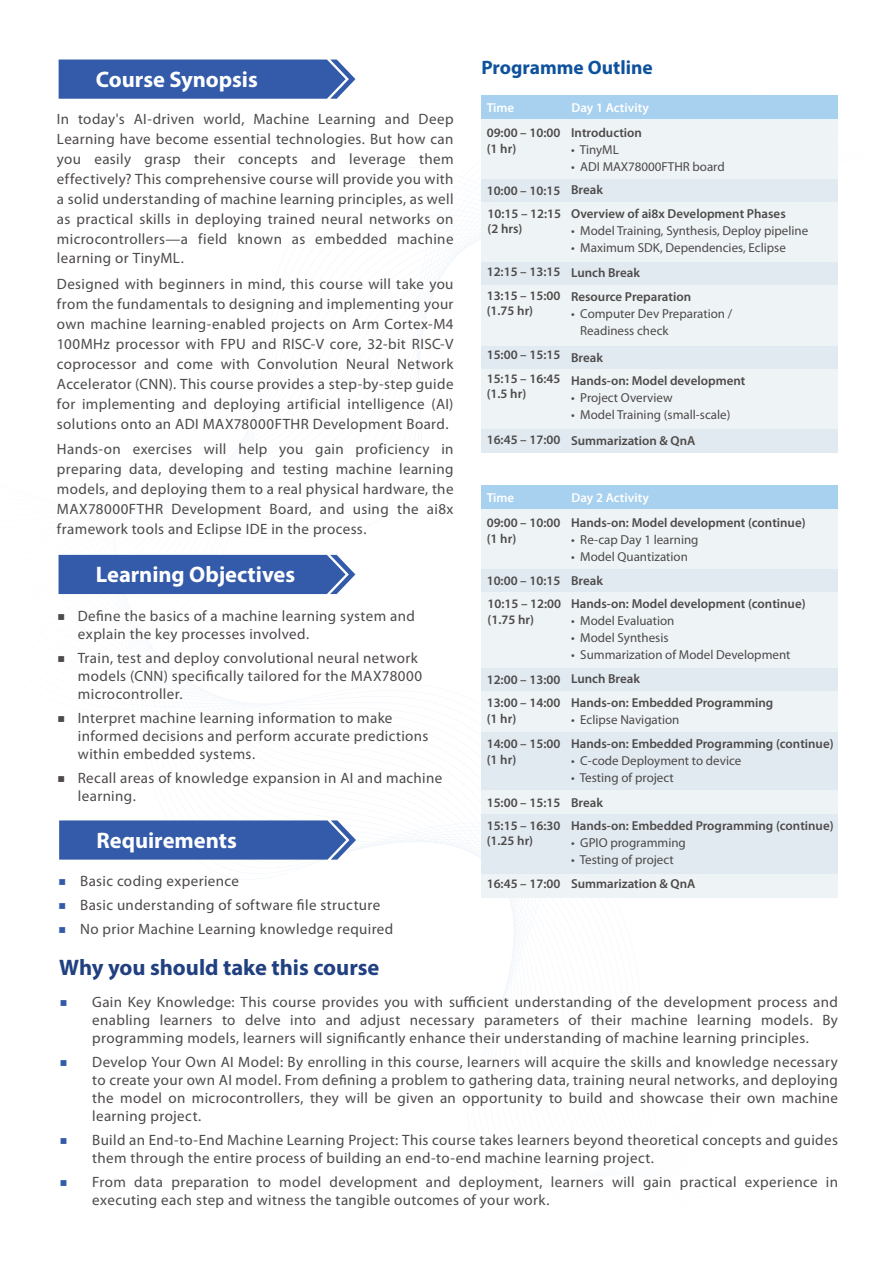
<style>
.page{position:relative;width:893px;height:1263px;background:#fff}
.page>*{position:absolute;margin:0;border:0;box-sizing:border-box;transform-origin:0 0}
.t1{font:700 22.5px "Myriad Pro";letter-spacing:-.005em;color:#fff}
.t2{font:700 22.5px "Myriad Pro";color:#214081}
.t3{font:700 19.5px "Myriad Pro";color:#0e529d}
.t4{font:15px/20px "Myriad Pro";letter-spacing:.025em;color:#4d4a49}
.t5{font:600 13.05px/15.6px "Myriad Pro";color:#4d4a49}
.t6{font:13.05px/17px "Myriad Pro";color:#4d4a49}
.t7{font:600 13.05px "Myriad Pro";color:#fff}
.s1{font-family:"Montserrat"}
.s2{font-family:"Montserrat";color:#335ba9}
</style>
<div class="page">
<div style="left:59px;top:60px;width:296px;height:39px;background:#335ba9"></div>
<svg style="left:58px;top:451px;width:297px;height:241px"></svg>
<svg style="left:59px;top:820px;width:297px;height:40px;background:#3f65ae"></svg>
<div style="left:481px;top:119px;width:357px;height:60px;background:#eef3f6"></div>
<div style="left:481px;top:179px;width:357px;height:23px;background:#e2eaf1"></div>
<div style="left:481px;top:95px;width:357px;height:24px;background:#a8d1f0"></div>
<div style="left:481px;top:202px;width:357px;height:60px;background:#eef3f6"></div>
<div style="left:481px;top:262px;width:357px;height:24px;background:#e2eaf1"></div>
<div style="left:481px;top:286px;width:357px;height:60px;background:#eef3f6"></div>
<div style="left:481px;top:346px;width:357px;height:23px;background:#e2eaf1"></div>
<div style="left:481px;top:369px;width:357px;height:60px;background:#eef3f6"></div>
<div style="left:481px;top:429px;width:357px;height:24px;background:#e2eaf1"></div>
<div style="left:481px;top:509px;width:357px;height:60px;background:#eef3f6"></div>
<div style="left:481px;top:569px;width:357px;height:23px;background:#e2eaf1"></div>
<div style="left:481px;top:592px;width:357px;height:76px;background:#eef3f6"></div>
<div style="left:481px;top:668px;width:357px;height:23px;background:#e2eaf1"></div>
<div style="left:481px;top:691px;width:357px;height:41px;background:#eef3f6"></div>
<div style="left:481px;top:732px;width:357px;height:59px;background:#e2eaf1"></div>
<div style="left:481px;top:814px;width:357px;height:60px;background:#e2eaf1"></div>
<div style="left:481px;top:874px;width:357px;height:23px;background:#eef3f6"></div>
<div style="left:481px;top:791px;width:357px;height:23px;background:#eef3f6"></div>
<div style="left:481px;top:486px;width:357px;height:23px;background:#a8d1f0"></div>
<h1 class="t1" style="left:96px;top:65px;width:163px">Course Synopsis</h1>
<p class="t4" style="left:57px;top:109px;width:398px;text-align:justify">In today's AI-driven world, Machine Learning and Deep Learning have become essential technologies. But how can you easily grasp their concepts and leverage them effectively? This comprehensive course will provide you with a solid understanding of machine learning principles, as well as practical skills in deploying trained neural networks on microcontrollers—a field known as embedded machine learning or TinyML.</p>
<p class="t4" style="left:57px;top:275px;width:398px;text-align:justify">Designed with beginners in mind, this course will take you from the fundamentals to designing and implementing your own machine learning-enabled projects on Arm Cortex-M4<br>100MHz processor with FPU and RISC-V core, 32-bit RISC-V coprocessor and come with Convolution Neural Network Accelerator (CNN). This course provides a step-by-step guide for implementing and deploying artificial intelligence (AI) solutions onto an ADI MAX78000FTHR Development Board.</p>
<p class="t4" style="left:57px;top:440px;width:398px;text-align:justify">Hands-on exercises will help you gain proficiency in preparing data, developing and testing machine learning models, and deploying them to a real physical hardware, the MAX78000FTHR Development Board, and using the ai8x framework tools and Eclipse IDE in the process.</p>
<h1 class="t1" style="left:96px;top:560px;width:201px">Learning Objectives</h1>
<p class="t4" style="left:78px;top:607px;width:338px;line-height:18px;text-indent:-21px"><span class="s1">■</span> Define the basics of a machine learning system and explain the key processes involved.</p>
<p class="t4" style="left:78px;top:649px;width:346px;line-height:18px;text-indent:-21px"><span class="s1">■</span> Train, test and deploy convolutional neural network models (CNN) specifically tailored for the MAX78000 microcontroller.</p>
<p class="t4" style="left:78px;top:709px;width:352px;line-height:18px;text-indent:-21px"><span class="s1">■</span> Interpret machine learning information to make informed decisions and perform accurate predictions within embedded systems.</p>
<p class="t4" style="left:78px;top:769px;width:366px;line-height:18px;text-indent:-21px"><span class="s1">■</span> Recall areas of knowledge expansion in AI and machine learning.</p>
<h1 class="t1" style="left:96px;top:825px;width:142px">Requirements</h1>
<p class="t4" style="left:58px;top:871px;width:183px"><span class="s2">■</span> Basic coding experience</p>
<p class="t4" style="left:58px;top:895px;width:324px"><span class="s2">■</span> Basic understanding of software file structure</p>
<p class="t4" style="left:58px;top:919px;width:337px"><span class="s2">■</span> No prior Machine Learning knowledge required</p>
<h1 class="t2" style="left:59px;top:952px;width:322px">Why you should take this course</h1>
<h2 class="t3" style="left:481px;top:55px;width:173px">Programme Outline</h2>
<p class="t7" style="left:487px;top:100px;width:29px">Time</p>
<p class="t7" style="left:572px;top:100px;width:79px">Day 1 Activity</p>
<p class="t5" style="left:487px;top:125px;width:75px">09:00 – 10:00 (1 hr)</p>
<p class="t5" style="left:487px;top:179px;width:76px;line-height:23.2px">10:00 – 10:15<br>10:15 – 12:15</p>
<p class="t5" style="left:487px;top:221px;width:36px">(2 hrs)</p>
<p class="t5" style="left:487px;top:264px;width:75px">12:15 – 13:15</p>
<p class="t5" style="left:487px;top:288px;width:75px">13:15 – 15:00 (1.75 hr)</p>
<p class="t5" style="left:487px;top:347px;width:75px">15:00 – 15:15</p>
<p class="t5" style="left:487px;top:371px;width:75px">15:15 – 16:45 (1.5 hr)</p>
<p class="t5" style="left:487px;top:432px;width:75px">16:45 – 17:00</p>
<p class="t5" style="left:571px;top:125px;width:72px">Introduction</p>
<p class="t6" style="left:571px;top:141px;width:49px">• TinyML</p>
<p class="t6" style="left:571px;top:158px;width:155px">• ADI MAX78000FTHR board</p>
<p class="t5" style="left:571px;top:178px;width:216px;line-height:23.4px">Break<br>Overview of ai8x Development Phases</p>
<p class="t6" style="left:571px;top:222px;width:239px">• Model Training, Synthesis, Deploy pipeline</p>
<p class="t6" style="left:571px;top:239px;width:216px">• Maximum SDK, Dependencies, Eclipse</p>
<p class="t5" style="left:571px;top:262px;width:121px;line-height:23.4px">Lunch Break<br>Resource Preparation</p>
<p class="t6" style="left:580px;top:305px;width:154px;text-indent:-9px">• Computer Dev Preparation /<br>Readiness check</p>
<p class="t5" style="left:571px;top:346px;width:176px;line-height:23.4px">Break<br>Hands-on: Model development</p>
<p class="t6" style="left:571px;top:390px;width:103px">• Project Overview</p>
<p class="t6" style="left:571px;top:406px;width:161px">• Model Training (small-scale)</p>
<p class="t5" style="left:571px;top:433px;width:126px">Summarization &amp; QnA</p>
<p class="t7" style="left:487px;top:491px;width:29px">Time</p>
<p class="t7" style="left:572px;top:491px;width:79px">Day 2 Activity</p>
<p class="t5" style="left:487px;top:515px;width:75px">09:00 – 10:00 (1 hr)</p>
<p class="t5" style="left:487px;top:569px;width:76px;line-height:23.2px">10:00 – 10:15<br>10:15 – 12:00</p>
<p class="t5" style="left:487px;top:612px;width:48px">(1.75 hr)</p>
<p class="t5" style="left:487px;top:672px;width:75px">12:00 – 13:00</p>
<p class="t5" style="left:487px;top:695px;width:75px">13:00 – 14:00 (1 hr)</p>
<p class="t5" style="left:487px;top:736px;width:75px">14:00 – 15:00 (1 hr)</p>
<p class="t5" style="left:487px;top:791px;width:75px;line-height:22.8px">15:00 – 15:15<br>15:15 – 16:30</p>
<p class="t5" style="left:487px;top:833px;width:48px">(1.25 hr)</p>
<p class="t5" style="left:487px;top:876px;width:75px">16:45 – 17:00</p>
<p class="t5" style="left:571px;top:515px;width:236px">Hands-on: Model development (continue)</p>
<p class="t6" style="left:571px;top:532px;width:129px">• Re-cap Day 1 learning</p>
<p class="t6" style="left:571px;top:549px;width:118px">• Model Quantization</p>
<p class="t5" style="left:571px;top:569px;width:236px;line-height:23.4px">Break<br>Hands-on: Model development (continue)</p>
<p class="t6" style="left:571px;top:612px;width:105px">• Model Evaluation</p>
<p class="t6" style="left:571px;top:629px;width:99px">• Model Synthesis</p>
<p class="t6" style="left:571px;top:646px;width:221px">• Summarization of Model Development</p>
<p class="t5" style="left:571px;top:667px;width:204px;line-height:23.4px">Lunch Break<br>Hands-on: Embedded Programming</p>
<p class="t6" style="left:571px;top:711px;width:110px">• Eclipse Navigation</p>
<p class="t5" style="left:571px;top:736px;width:264px">Hands-on: Embedded Programming (continue)</p>
<p class="t6" style="left:571px;top:752px;width:172px">• C-code Deployment to device</p>
<p class="t6" style="left:571px;top:769px;width:104px">• Testing of project</p>
<p class="t5" style="left:571px;top:791px;width:264px;line-height:23.4px">Break<br>Hands-on: Embedded Programming (continue)</p>
<p class="t6" style="left:571px;top:834px;width:116px">• GPIO programming</p>
<p class="t6" style="left:571px;top:851px;width:104px">• Testing of project</p>
<p class="t5" style="left:571px;top:876px;width:126px">Summarization &amp; QnA</p>
<p class="t4" style="left:92px;top:993px;width:747px;line-height:18px;text-align:justify;text-indent:-33px"><span class="s2">■</span> Gain Key Knowledge: This course provides you with sufficient understanding of the development process and enabling learners to delve into and adjust necessary parameters of their machine learning models. By programming models, learners will significantly enhance their understanding of machine learning principles.</p>
<p class="t4" style="left:92px;top:1053px;width:747px;line-height:18px;text-align:justify;text-indent:-33px"><span class="s2">■</span> Develop Your Own AI Model: By enrolling in this course, learners will acquire the skills and knowledge necessary to create your own AI model. From defining a problem to gathering data, training neural networks, and deploying the model on microcontrollers, they will be given an opportunity to build and showcase their own machine learning project.</p>
<p class="t4" style="left:92px;top:1131px;width:747px;line-height:18px;text-indent:-33px"><span class="s2">■</span> Build an End-to-End Machine Learning Project: This course takes learners beyond theoretical concepts and guides them through the entire process of building an end-to-end machine learning project.</p>
<p class="t4" style="left:92px;top:1173px;width:747px;line-height:18px;text-indent:-33px"><span class="s2">■</span> From data preparation to model development and deployment, learners will gain practical experience in executing each step and witness the tangible outcomes of your work.</p>
</div>
